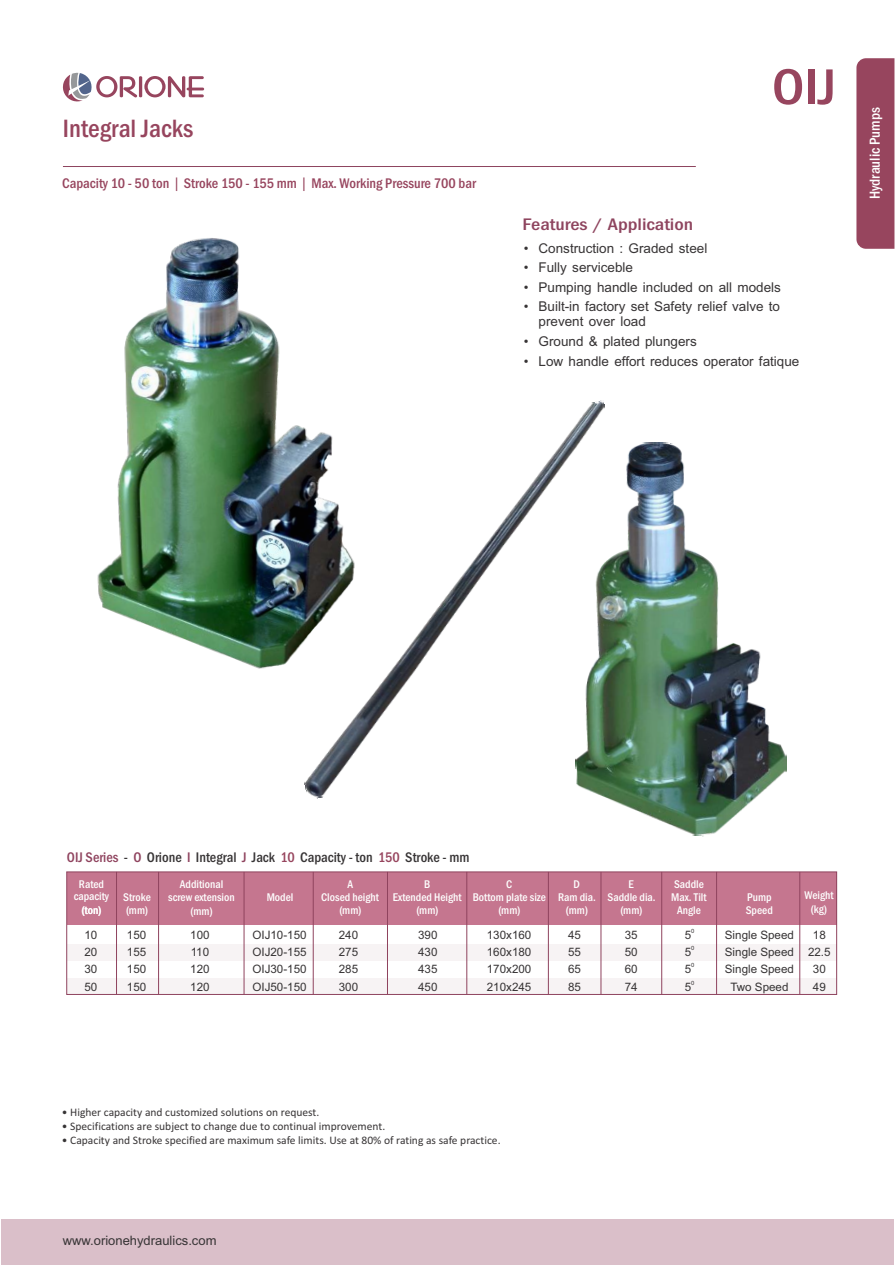
<style>
.page{position:relative;width:896px;height:1266px;background:#fff}
.page>*{position:absolute;margin:0;border:0;box-sizing:border-box;transform-origin:0 0}
.t1{font:500 condensed 51.9px "Franklin Gothic";color:#97455e;scale:1.12 1}
.t2{font:500 condensed 25.95px "Franklin Gothic";color:#97455e}
.t3{font:500 condensed 17.25px "Franklin Gothic";color:#8e445e;scale:1.18 1}
.t4{font:500 condensed 15px "Franklin Gothic";color:#fefefe}
.t5{font:500 condensed 14.4px "Franklin Gothic";color:#97455e}
.t6{font:500 condensed 14.4px "Franklin Gothic";color:#373435}
.t7{font:13.5px/15.1px "Arial";color:#373435}
.t8{font:13.05px "Arial";color:#373435}
.t9{font:11.7px/17.4px "Arial";color:#373435;text-align:justify}
.t10{font:11.55px "Calibri";color:#373435}
.t11{font:500 condensed 11.55px/13.6px "Franklin Gothic";color:#fefefe;text-align:center}
.t12{font:5.85px "Arial";color:#373435}
.s1{font-family:"Arial";font-weight:400;font-stretch:normal}
.s2{color:#8f435e}
.s3{color:#97455e}
</style>
<div class="page">
<img style="left:97px;top:238px;width:183px;height:425px">
<svg style="left:62px;top:73px;width:143px;height:29px"></svg>
<div style="left:2px;top:1219px;width:892px;height:45px;background:#dabfc9"></div>
<hr style="left:63px;top:166px;width:633px;height:1px;background:#8e445e">
<div style="left:856px;top:58px;width:38px;height:191px;background:#97455e"></div>
<div style="left:67px;top:872px;width:769px;height:53px;background:#c5768f"></div>
<div style="left:67px;top:978px;width:770px;height:16px;background:#f7f3f4"></div>
<div style="left:67px;top:944px;width:770px;height:16px;background:#f7f3f4"></div>
<hr style="left:799px;top:872px;width:1px;height:122px;background:#8f435e">
<hr style="left:661px;top:872px;width:1px;height:122px;background:#8f435e">
<hr style="left:387px;top:872px;width:1px;height:122px;background:#8f435e">
<hr style="left:313px;top:872px;width:1px;height:122px;background:#8f435e">
<hr style="left:244px;top:872px;width:1px;height:122px;background:#8f435e">
<hr style="left:158px;top:872px;width:1px;height:122px;background:#8f435e">
<hr style="left:116px;top:872px;width:1px;height:122px;background:#8f435e">
<hr style="left:466px;top:872px;width:1px;height:122px;background:#8f435e">
<hr style="left:548px;top:872px;width:1px;height:122px;background:#8f435e">
<hr style="left:601px;top:872px;width:1px;height:122px;background:#8f435e">
<div style="left:66px;top:871px;width:771px;height:124px;border:1px solid #8f435e"></div>
<hr style="left:716px;top:872px;width:1px;height:122px;background:#8f435e">
<img style="left:243px;top:400px;width:362px;height:399px">
<img style="left:574px;top:441px;width:213px;height:396px">
<h2 class="t2" style="left:63px;top:118px;width:132px">Integral Jacks</h2>
<p class="t5" style="left:62px;top:178px;width:415px">Capacity 10 - 50 ton <span class="s1">|</span> Stroke 150 - 155 mm <span class="s1">|</span> Max. Working Pressure 700 bar</p>
<h3 class="t3" style="left:523px;top:218px;width:146px">Features / Application</h3>
<h1 class="t1" style="left:772px;top:68px;width:59px">OIJ</h1>
<p class="t7" style="left:524px;top:241px;width:185px">• Construction : Graded steel</p>
<p class="t7" style="left:524px;top:261px;width:111px">• Fully serviceble</p>
<p class="t7" style="left:524px;top:281px;width:259px">• Pumping handle included on all models</p>
<p class="t7" style="left:538px;top:300px;width:243px;text-indent:-15px">• Built-in factory set Safety relief valve to prevent over load</p>
<p class="t7" style="left:524px;top:335px;width:174px">• Ground &amp; plated plungers</p>
<p class="t7" style="left:524px;top:355px;width:277px">• Low handle effort reduces operator fatique</p>
<p class="t4" style="left:869px;top:199px;width:94px;rotate:-90deg">Hydraulic Pumps</p>
<p class="t6" style="left:67px;top:852px;width:404px"><span class="s2">OIJ Series</span> - <span class="s2">O</span> Orione <span class="s2">I</span> Integral <span class="s2">J</span> Jack <span class="s3">10</span> Capacity - ton <span class="s3">150</span> Stroke - mm</p>
<p class="t11" style="left:123px;top:891px;width:29px;text-align:left">Stroke (mm)</p>
<p class="t11" style="left:348px;top:878px;width:7px">A</p>
<p class="t11" style="left:424px;top:878px;width:8px">B</p>
<p class="t11" style="left:506px;top:878px;width:8px">C</p>
<p class="t11" style="left:574px;top:878px;width:8px">D</p>
<p class="t11" style="left:628px;top:878px;width:7px">E</p>
<p class="t11" style="left:79px;top:878px;width:27px">Rated</p>
<p class="t11" style="left:671px;top:878px;width:37px;line-height:13px">Saddle<br>Max. Tilt<br>Angle</p>
<p class="t11" style="left:168px;top:878px;width:68px">Additional screw extension (mm)</p>
<p class="t11" style="left:321px;top:891px;width:59px">Closed height (mm)</p>
<p class="t11" style="left:393px;top:891px;width:70px">Extended Height (mm)</p>
<p class="t11" style="left:473px;top:891px;width:75px">Bottom plate size (mm)</p>
<p class="t11" style="left:558px;top:891px;width:39px">Ram dia. (mm)</p>
<p class="t11" style="left:805px;top:889px;width:31px">Weight (kg)</p>
<p class="t11" style="left:74px;top:890px;width:37px">capacity</p>
<p class="t11" style="left:607px;top:891px;width:50px">Saddle dia. (mm)</p>
<p class="t11" style="left:267px;top:891px;width:28px">Model</p>
<p class="t11" style="left:746px;top:891px;width:29px;line-height:13px;text-align:left">Pump<br>Speed</p>
<p class="t11" style="left:82px;top:904px;width:21px">(ton)</p>
<p class="t9" style="left:84px;top:927px;width:14px">10<br>20<br>30<br>50</p>
<p class="t9" style="left:127px;top:927px;width:21px">150<br>155<br>150<br>150</p>
<p class="t9" style="left:190px;top:927px;width:21px">100<br>110<br>120<br>120</p>
<p class="t9" style="left:252px;top:927px;width:56px">OIJ10-150<br>OIJ20-155<br>OIJ30-150<br>OIJ50-150</p>
<p class="t9" style="left:339px;top:927px;width:21px">240<br>275<br>285<br>300</p>
<p class="t9" style="left:418px;top:927px;width:21px">390<br>430<br>435<br>450</p>
<p class="t9" style="left:487px;top:927px;width:46px">130x160<br>160x180<br>170x200<br>210x245</p>
<p class="t9" style="left:568px;top:927px;width:14px">45<br>55<br>65<br>85</p>
<p class="t9" style="left:625px;top:927px;width:14px">35<br>50<br>60<br>74</p>
<p class="t12" style="left:691px;top:928px;width:5px">0</p>
<p class="t9" style="left:685px;top:927px;width:8px">5</p>
<p class="t12" style="left:691px;top:946px;width:5px">0</p>
<p class="t9" style="left:685px;top:944px;width:8px">5</p>
<p class="t12" style="left:691px;top:963px;width:5px">0</p>
<p class="t9" style="left:685px;top:961px;width:8px">5</p>
<p class="t12" style="left:691px;top:980px;width:5px">0</p>
<p class="t9" style="left:685px;top:979px;width:8px">5</p>
<p class="t9" style="left:725px;top:927px;width:71px;text-align:center">Single Speed<br>Single Speed<br>Single Speed<br>Two Speed</p>
<p class="t9" style="left:808px;top:927px;width:24px;text-align:center">18<br>22.5<br>30<br>49</p>
<p class="t10" style="left:62px;top:1107px;width:259px">• Higher capacity and customized solutions on request.</p>
<p class="t10" style="left:62px;top:1121px;width:325px">• Specifications are subject to change due to continual improvement.</p>
<p class="t10" style="left:62px;top:1135px;width:440px">• Capacity and Stroke specified are maximum safe limits. Use at 80% of rating as safe practice.</p>
<p class="t8" style="left:63px;top:1236px;width:155px">www.orionehydraulics.com</p>
</div>
